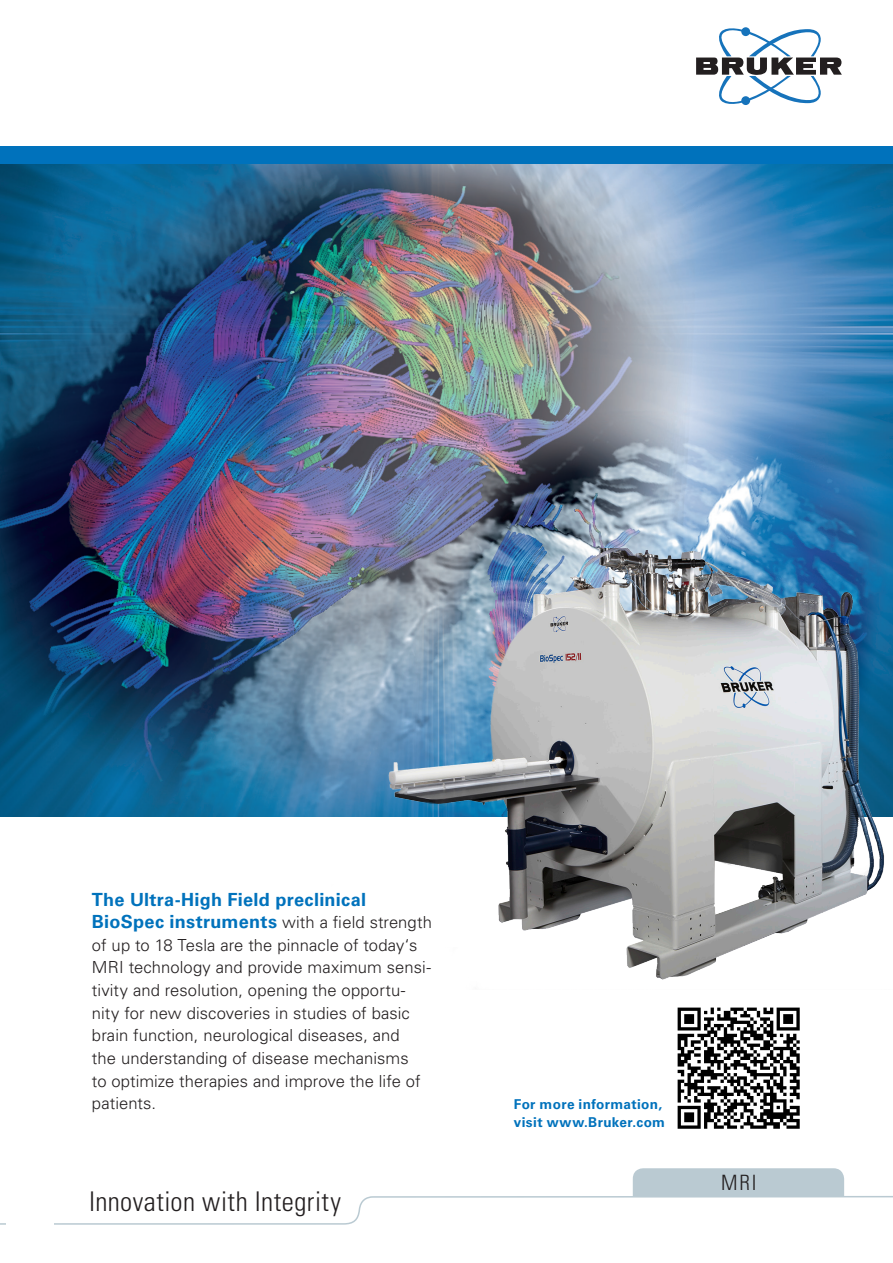
<style>
.page{position:relative;width:893px;height:1263px;background:#fff}
.page>*{position:absolute;margin:0;border:0;box-sizing:border-box;transform-origin:0 0}
.t1{font:300 condensed 27.15px "Univers LT Std";letter-spacing:.015em;color:#231f20}
.t2{font:300 condensed 21.15px "Univers LT Std";color:#231f20}
.t3{font:700 18.15px/22.6px "Univers LT Std";letter-spacing:.015em;color:#0072bc}
.t4{font:300 16.65px/22.6px "Univers LT Std";letter-spacing:.005em;color:#231f20}
.t5{font:700 13.65px/18.1px "Univers LT Std";letter-spacing:.025em;color:#0072bc}
.s1{font-weight:300;font-size:16.65px;color:#231f20}
</style>
<div class="page">
<img style="left:0;top:164px;width:893px;height:652px">
<div style="left:0;top:147px;width:893px;height:17px;background:#0072bc"></div>
<img style="left:331px;top:549px;width:562px;height:431px">
<svg style="left:696px;top:27px;width:146px;height:78px"></svg>
<svg style="left:0;top:1168px;width:893px;height:57px"></svg>
<img style="left:677px;top:1007px;width:123px;height:122px">
<div style="left:6px;top:1221px;width:48px;height:30px;background:#fff"></div>
<p class="t3" style="left:92px;top:888px;width:341px">The Ultra-High Field preclinical<br>BioSpec instruments <span class="s1">with a field strength</span></p>
<p class="t4" style="left:92px;top:933px;width:341px">of up to 18 Tesla are the pinnacle of today‘s MRI technology and provide maximum sensi&shy;tivity and resolution, opening the opportu&shy;nity for new discoveries in studies of basic brain function, neurological diseases, and<br>the understanding of disease mechanisms<br>to optimize therapies and improve the life of patients.</p>
<p class="t1" style="left:89px;top:1185px;width:253px">Innovation with Integrity</p>
<p class="t5" style="left:514px;top:1095px;width:153px">For more information, visit www.Bruker.com</p>
<p class="t2" style="left:721px;top:1170px;width:37px">MRI</p>
</div>
